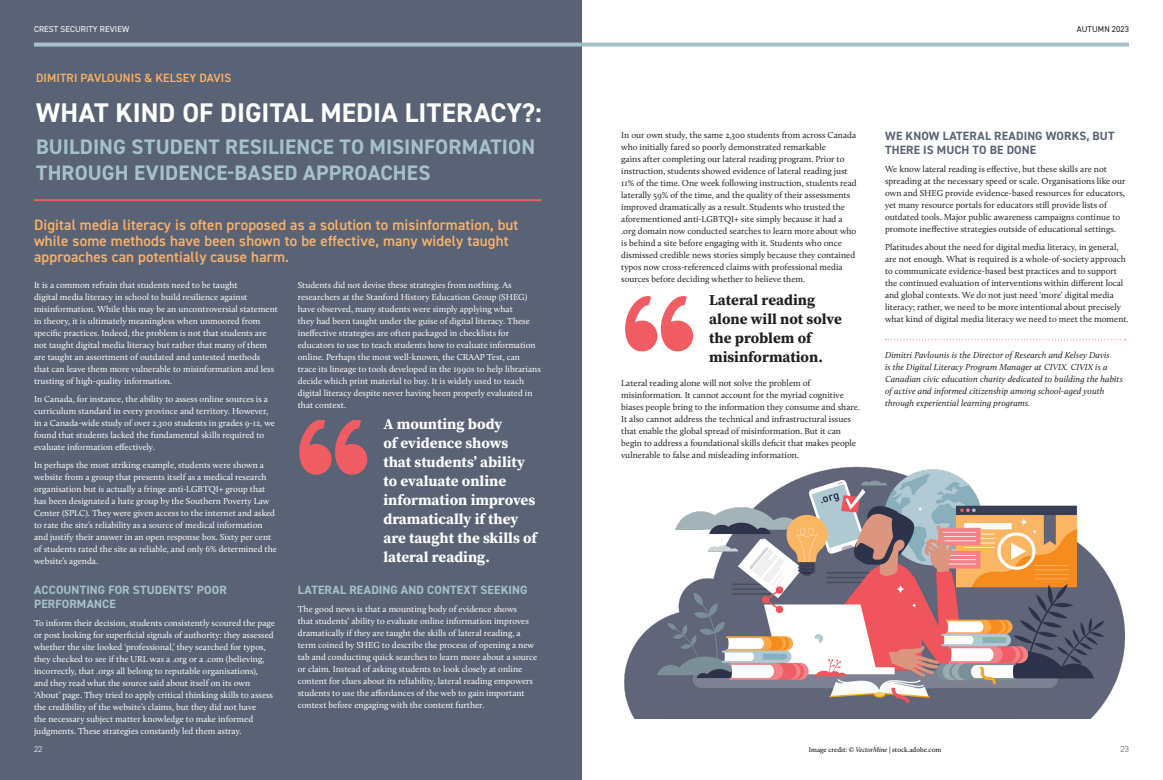
<style>
.page{position:relative;width:1163px;height:780px;background:#fff}
.page>*{position:absolute;margin:0;border:0;box-sizing:border-box;transform-origin:0 0}
.CSR_Main_Header{font:700 27px "DIN2014";letter-spacing:.005em;color:#fff}
.CSR_Main_Header-2{font:700 21px/26px "DIN2014";letter-spacing:.005em;color:#a5c2cb}
.Intro_Para{font:600 15px/16px "DIN2014";letter-spacing:.01em;color:#fbb268}
.CSR_quote{font:700 15px/19px "Source Serif Pro";color:#fff}
.CSR_quote-2{font:700 15px/19px "Source Serif Pro";color:#231f20}
.CSR_Header_2{font:700 12px/14px "DIN2014";letter-spacing:.015em;color:#a5c2cb}
.CSR_Header_2-2{font:700 12px/14px "DIN2014";letter-spacing:.01em;color:#5a6375}
.Title_Author{font:600 12px "DIN2014";letter-spacing:.01em;color:#fbb268}
.Main_Text{font:9px/12px "Calluna";color:#fff}
.Main_Text-2{font:9px/12px "Calluna";color:#231f20}
.Main_Text-3{font:italic 9px/12px "Calluna";letter-spacing:.01em;color:#231f20}
.t1{font:8.5px "DIN2014";letter-spacing:.01em;color:#fff}
.t2{font:8.5px "DIN2014";letter-spacing:.005em;color:#231f20}
.t3{font:300 8.5px "DIN2014";color:#fff}
.t4{font:300 8.5px "DIN2014";color:#4b4c4d}
.Main_Text-4{font:7px "Calluna";color:#000}
.s1{font-style:italic}
</style>
<div class="page">
<div style="left:0;top:0;width:581px;height:780px;background:#5a6375"></div>
<svg style="left:34px;top:43px;width:547px;height:4px;background:#9cb7c1"></svg>
<hr style="left:34px;top:199px;width:507px;height:2px;background:#f05c63">
<svg style="left:885px;top:339px;width:240px;height:1px"></svg>
<svg style="left:299px;top:420px;width:69px;height:54px"></svg>
<svg style="left:625px;top:297px;width:69px;height:54px"></svg>
<img style="left:624px;top:466px;width:501px;height:252px">
<svg style="left:581px;top:43px;width:547px;height:4px;background:#aec8d0"></svg>
<p class="t1" style="left:34px;top:24px;width:97px">CREST SECURITY REVIEW</p>
<p class="Title_Author" style="left:36px;top:70px;width:197px">DIMITRI PAVLOUNIS &amp; KELSEY DAVIS</p>
<p class="CSR_Main_Header" style="left:36px;top:95px;width:507px">WHAT KIND OF DIGITAL MEDIA LITERACY?:</p>
<p class="CSR_Main_Header-2" style="left:36px;top:134px;width:500px">BUILDING STUDENT RESILIENCE TO MISINFORMATION<br>THROUGH EVIDENCE-BASED APPROACHES</p>
<p class="Intro_Para" style="left:34px;top:216px;width:486px">Digital media literacy is often proposed as a solution to misinformation, but while some methods have been shown to be effective, many widely taught approaches can potentially cause harm.</p>
<p class="Main_Text" style="left:34px;top:279px;width:245px">It is a common refrain that students need to be taught<br>digital media literacy in school to build resilience against misinformation. While this may be an uncontroversial statement in theory, it is ultimately meaningless when unmoored from specific practices. Indeed, the problem is not that students are not taught digital media literacy but rather that many of them are taught an assortment of outdated and untested methods that can leave them more vulnerable to misinformation and less trusting of high-quality information.</p>
<p class="Main_Text" style="left:34px;top:393px;width:242px">In Canada, for instance, the ability to assess online sources is a curriculum standard in every province and territory. However, in a Canada-wide study of over 2,300 students in grades 9-12, we found that students lacked the fundamental skills required to evaluate information effectively.</p>
<p class="Main_Text" style="left:34px;top:459px;width:244px">In perhaps the most striking example, students were shown a website from a group that presents itself as a medical research organisation but is actually a fringe anti-LGBTQI+ group that has been designated a hate group by the Southern Poverty Law Center (SPLC). They were given access to the internet and asked to rate the site’s reliability as a source of medical information and justify their answer in an open response box. Sixty per cent of students rated the site as reliable, and only 6% determined the website’s agenda.</p>
<p class="CSR_Header_2" style="left:34px;top:583px;width:194px">ACCOUNTING FOR STUDENTS’ POOR<br>PERFORMANCE</p>
<p class="Main_Text" style="left:34px;top:617px;width:242px">To inform their decision, students consistently scoured the page or post looking for superficial signals of authority: they assessed whether the site looked ‘professional,’ they searched for typos, they checked to see if the URL was a .org or a .com (believing, incorrectly, that .orgs all belong to reputable organisations),<br>and they read what the source said about itself on its own ‘About’ page. They tried to apply critical thinking skills to assess the credibility of the website’s claims, but they did not have<br>the necessary subject matter knowledge to make informed judgments. These strategies constantly led them astray.</p>
<p class="Main_Text" style="left:298px;top:279px;width:244px">Students did not devise these strategies from nothing. As researchers at the Stanford History Education Group (SHEG) have observed, many students were simply applying what<br>they had been taught under the guise of digital literacy. These ineffective strategies are often packaged in checklists for educators to use to teach students how to evaluate information online. Perhaps the most well-known, the CRAAP Test, can trace its lineage to tools developed in the 1990s to help librarians decide which print material to buy. It is widely used to teach digital literacy despite never having been properly evaluated in that context.</p>
<p class="CSR_quote" style="left:383px;top:415px;width:155px">A mounting body<br>of evidence shows that students’ ability to evaluate online information improves dramatically if they are taught the skills of lateral reading.</p>
<p class="CSR_Header_2" style="left:298px;top:583px;width:231px">LATERAL READING AND CONTEXT SEEKING</p>
<p class="Main_Text" style="left:298px;top:603px;width:241px">The good news is that a mounting body of evidence shows<br>that students’ ability to evaluate online information improves dramatically if they are taught the skills of lateral reading, a term coined by SHEG to describe the process of opening a new tab and conducting quick searches to learn more about a source or claim. Instead of asking students to look closely at online content for clues about its reliability, lateral reading empowers students to use the affordances of the web to gain important context before engaging with the content further.</p>
<p class="t3" style="left:34px;top:743px;width:10px">22</p>
<p class="t2" style="left:1076px;top:24px;width:54px">AUTUMN 2023</p>
<p class="Main_Text-2" style="left:621px;top:129px;width:237px">In our own study, the same 2,300 students from across Canada who initially fared so poorly demonstrated remarkable<br>gains after completing our lateral reading program. Prior to instruction, students showed evidence of lateral reading just 11% of the time. One week following instruction, students read laterally 59% of the time, and the quality of their assessments improved dramatically as a result. Students who trusted the aforementioned anti-LGBTQI+ site simply because it had a .org domain now conducted searches to learn more about who is behind a site before engaging with it. Students who once dismissed credible news stories simply because they contained typos now cross-referenced claims with professional media sources before deciding whether to believe them.</p>
<p class="CSR_quote-2" style="left:709px;top:291px;width:134px">Lateral reading alone will not solve the problem of misinformation.</p>
<p class="Main_Text-2" style="left:621px;top:377px;width:240px">Lateral reading alone will not solve the problem of misinformation. It cannot account for the myriad cognitive biases people bring to the information they consume and share.<br>It also cannot address the technical and infrastructural issues that enable the global spread of misinformation. But it can begin to address a foundational skills deficit that makes people vulnerable to false and misleading information.</p>
<p class="CSR_Header_2-2" style="left:884px;top:129px;width:231px">WE KNOW LATERAL READING WORKS, BUT<br>THERE IS MUCH TO BE DONE</p>
<p class="Main_Text-2" style="left:884px;top:163px;width:242px">We know lateral reading is effective, but these skills are not spreading at the necessary speed or scale. Organisations like our own and SHEG provide evidence-based resources for educators, yet many resource portals for educators still provide lists of outdated tools. Major public awareness campaigns continue to promote ineffective strategies outside of educational settings.</p>
<p class="Main_Text-2" style="left:884px;top:241px;width:245px">Platitudes about the need for digital media literacy, in general, are not enough. What is required is a whole-of-society approach to communicate evidence-based best practices and to support the continued evaluation of interventions within different local and global contexts. We do not just need ‘more’ digital media literacy; rather, we need to be more intentional about precisely what kind of digital media literacy we need to meet the moment.</p>
<p class="Main_Text-3" style="left:884px;top:349px;width:239px">Dimitri Pavlounis is the Director of Research and Kelsey Davis<br>is the Digital Literacy Program Manager at CIVIX. CIVIX is a Canadian civic education charity dedicated to building the habits of active and informed citizenship among school-aged youth through experiential learning programs.</p>
<p class="Main_Text-4" style="left:808px;top:745px;width:134px">Image credit: © <span class="s1">VectorMine</span> | stock.adobe.com</p>
<p class="t4" style="left:1120px;top:743px;width:10px">23</p>
</div>
